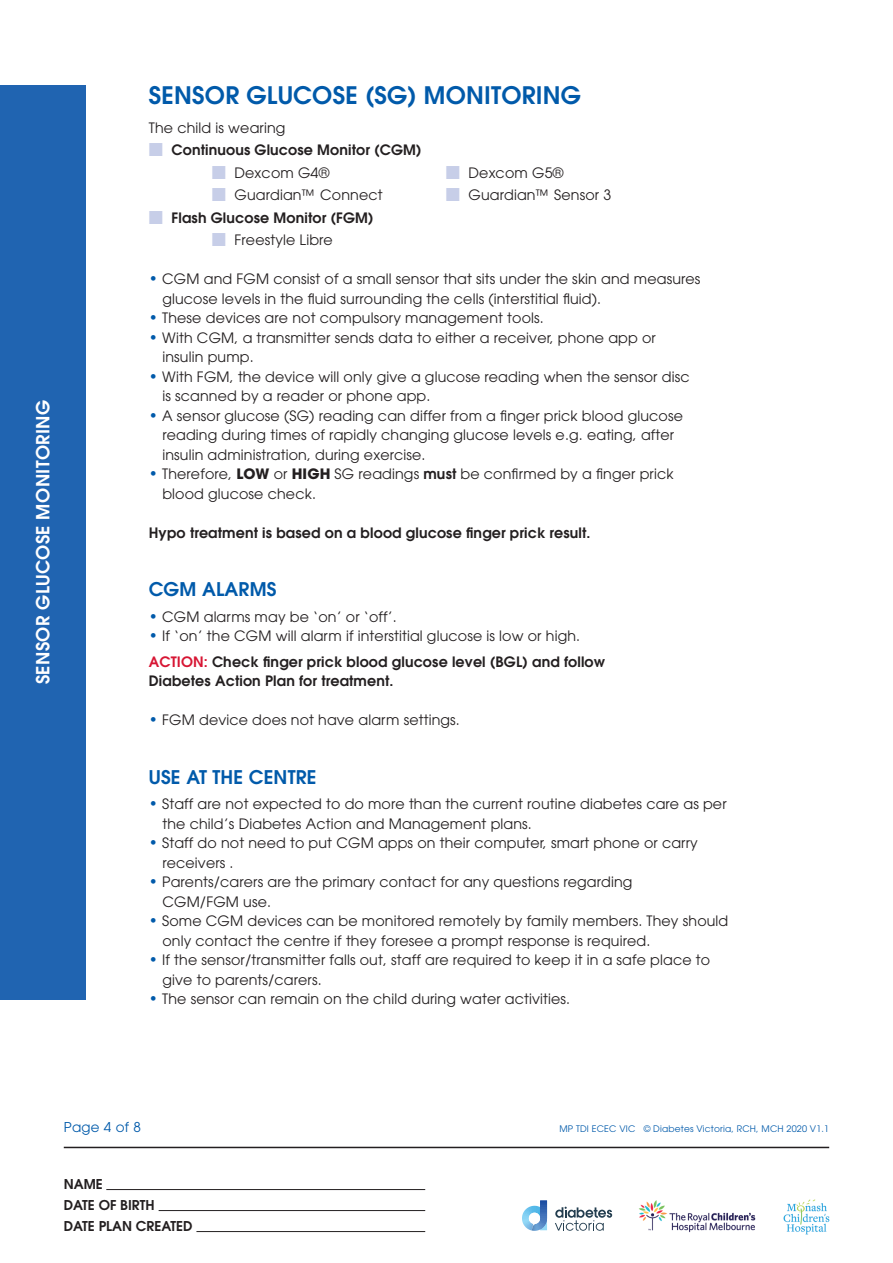
<style>
.page{position:relative;width:893px;height:1263px;background:#fff}
.page>*{position:absolute;margin:0;border:0;box-sizing:border-box;transform-origin:0 0}
.t1{font:600 24px "Avant Garde";letter-spacing:.01em;color:#015aaa}
.t2{font:600 18.75px "Avant Garde";letter-spacing:.01em;color:#015aaa}
.t3{font:600 18px "Avant Garde";letter-spacing:.02em;color:#fff}
.t4{font:14.25px/19.5px "Avant Garde";letter-spacing:.01em;color:#231f20}
.t5{font:600 14.25px "Avant Garde";letter-spacing:.01em;color:#231f20}
.t6{font:600 13.5px/21px "Avant Garde";color:#231f20}
.t7{font:13.5px "Avant Garde";color:#015aaa}
.t8{font:9px "Avant Garde";letter-spacing:.02em;color:#015aaa}
.s1{color:#c7cee8}
.s2{font-size:15px;color:#015aaa}
.s3{font-weight:700}
.s4{font-weight:600}
.s5{font-weight:600;color:#d71634}
</style>
<div class="page">
<svg style="left:555px;top:1207px;width:57px;height:24px"></svg>
<img style="left:532px;top:1230px;width:15px;height:1px">
<svg style="left:522px;top:1200px;width:25px;height:30px"></svg>
<img style="left:783px;top:1199px;width:46px;height:35px">
<img style="left:639px;top:1200px;width:116px;height:33px">
<hr style="left:64px;top:1147px;width:765px;height:1px;background:#231f20">
<hr style="left:106px;top:1189px;width:319px;height:1px;background:#231f20">
<hr style="left:159px;top:1210px;width:266px;height:1px;background:#231f20">
<hr style="left:196px;top:1231px;width:229px;height:1px;background:#231f20">
<div style="left:0;top:85px;width:85px;height:914px;background:#2064b1"></div>
<p class="t3" style="left:31px;top:684px;width:286px;rotate:-90deg">sensor glucose monitoring</p>
<h1 class="t1" style="left:149px;top:80px;width:148px">SENSOR GLUCO</h1>
<h1 class="t1" style="left:333px;top:80px;width:112px">SE (SG) MON</h1>
<h1 class="t1" style="left:484px;top:80px;width:78px">ITORING</h1>
<p class="t4" style="left:149px;top:118px;width:138px">The child is wearing</p>
<p class="t5" style="left:149px;top:141px;width:244px"><span class="s1">■</span> Continuous Glucose Monitor (CGM</p>
<p class="t5" style="left:416px;top:141px;width:7px">)</p>
<p class="t4" style="left:212px;top:163px;width:119px"><span class="s1">■</span> Dexcom G4®</p>
<p class="t4" style="left:446px;top:163px;width:119px"><span class="s1">■</span> Dexcom G5®</p>
<p class="t4" style="left:212px;top:185px;width:172px"><span class="s1">■</span> Guardian™ Connect</p>
<p class="t4" style="left:446px;top:185px;width:167px"><span class="s1">■</span> Guardian™ Sensor 3</p>
<p class="t5" style="left:149px;top:208px;width:199px"><span class="s1">■</span> Flash Glucose Monitor (FGM</p>
<p class="t5" style="left:368px;top:208px;width:7px">)</p>
<p class="t4" style="left:212px;top:230px;width:123px"><span class="s1">■</span> Freestyle Libre</p>
<p class="t4" style="left:162px;top:269px;width:540px;text-indent:-14px"><span class="s2">•</span> CGM and FGM consist of a small sensor that sits under the skin and measures glucose levels in the fluid surrounding the cells (interstitial fluid).</p>
<p class="t4" style="left:149px;top:308px;width:396px"><span class="s2">•</span> These devices are not compulsory management tools.</p>
<p class="t4" style="left:162px;top:328px;width:495px;text-indent:-14px"><span class="s2">•</span> With CGM, a transmitter sends data to either a receiver, phone app or insulin pump.</p>
<p class="t4" style="left:162px;top:367px;width:529px;text-indent:-14px"><span class="s2">•</span> With FGM, the device will only give a glucose reading when the sensor disc is scanned by a reader or phone app.</p>
<p class="t4" style="left:162px;top:406px;width:522px;text-indent:-14px"><span class="s2">•</span> A sensor glucose (SG) reading can differ from a finger prick blood glucose reading during times of rapidly changing glucose levels e.g. eating, after insulin administration, during exercise.</p>
<p class="t4" style="left:162px;top:464px;width:513px;text-indent:-14px"><span class="s2">•</span> Therefore, <span class="s3">LOW</span> or <span class="s3">HIGH</span> SG readings <span class="s4">must</span> be confirmed by a finger prick blood glucose check.</p>
<p class="t5" style="left:149px;top:523px;width:443px">Hypo treatment is based on a blood glucose finger prick result.</p>
<h2 class="t2" style="left:149px;top:577px;width:17px">CGM</h2>
<h2 class="t2" style="left:202px;top:577px;width:76px">ALARMS</h2>
<p class="t4" style="left:149px;top:607px;width:250px"><span class="s2">•</span> CGM alarms may be ‘on’ or ‘off’.</p>
<p class="t4" style="left:149px;top:623px;width:458px;line-height:25.5px"><span class="s2">•</span> If ‘on’ the CGM will alarm if interstitial glucose is low or high.<br><span class="s5">ACTION :</span> <span class="s4">Check finger prick blood glucose level (BGL) and follow</span></p>
<p class="t5" style="left:149px;top:672px;width:246px">Diabetes Action Plan for treatment.</p>
<p class="t4" style="left:149px;top:710px;width:313px"><span class="s2">•</span> FGM device does not have alarm settings.</p>
<h2 class="t2" style="left:149px;top:765px;width:167px">USE AT the centre</h2>
<p class="t4" style="left:162px;top:794px;width:566px;text-indent:-14px"><span class="s2">•</span> Staff are not expected to do more than the current routine diabetes care as per the child’s Diabetes Action and Management plans.</p>
<p class="t4" style="left:162px;top:833px;width:537px;text-indent:-14px"><span class="s2">•</span> Staff do not need to put CGM apps on their computer, smart phone or carry receivers .</p>
<p class="t4" style="left:162px;top:872px;width:472px;text-indent:-14px"><span class="s2">•</span> Parents/carers are the primary contact for any questions regarding<br>CGM/FGM use.</p>
<p class="t4" style="left:162px;top:911px;width:567px;text-indent:-14px"><span class="s2">•</span> Some CGM devices can be monitored remotely by family members. They should only contact the centre if they foresee a prompt response is required.</p>
<p class="t4" style="left:162px;top:950px;width:549px;text-indent:-14px"><span class="s2">•</span> If the sensor/transmitter falls out, staff are required to keep it in a safe place to give to parents/carers.</p>
<p class="t4" style="left:149px;top:989px;width:423px"><span class="s2">•</span> The sensor can remain on the child during water activities.</p>
<p class="t7" style="left:64px;top:1119px;width:79px">Page 4 of 8</p>
<p class="t8" style="left:559px;top:1123px;width:40px">MP TDI ECEC</p>
<p class="t8" style="left:619px;top:1123px;width:12px">VIC</p>
<p class="t8" style="left:644px;top:1123px;width:101px">© Diabetes Victoria, RCH</p>
<p class="t8" style="left:756px;top:1123px;width:74px">, MCH 2020 V1.1</p>
<p class="t6" style="left:64px;top:1173px;width:39px">Name<br>Date</p>
<p class="t6" style="left:99px;top:1194px;width:58px">of Birth</p>
<p class="t6" style="left:64px;top:1215px;width:18px">Date</p>
<p class="t6" style="left:99px;top:1215px;width:64px">plan created</p>
</div>
